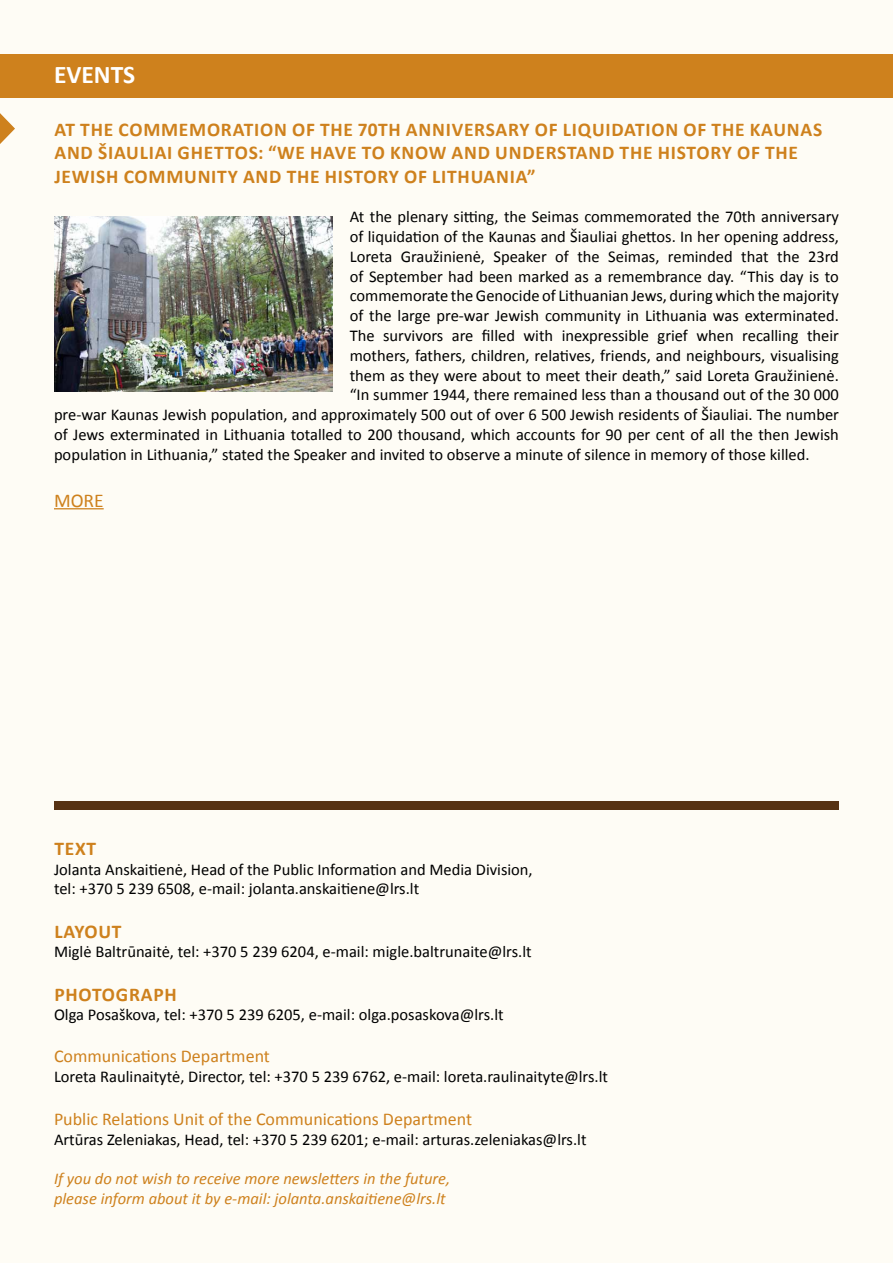
<style>
.page{position:relative;width:893px;height:1263px;background:#fefcf5}
.page>*{position:absolute;margin:0;border:0;box-sizing:border-box;transform-origin:0 0}
.t1{font:700 25.5px "Calibri";color:#fff}
.t2{font:700 19.5px/23.4px "Calibri";letter-spacing:.04em;color:#ce811d}
.t3{font:19.5px "Calibri";color:#ce811d}
.t4{font:18px "Calibri";color:#ce811d}
.t5{font:16.5px/19.8px "Calibri";color:#000}
.t6{font:italic 16.5px/19.8px "Calibri";color:#ce811d}
</style>
<div class="page">
<div style="left:0;top:54px;width:893px;height:44px;background:#ce811d"></div>
<hr style="left:54px;top:508px;width:50px;height:1px;background:#ce811d">
<svg style="left:0;top:113px;width:15px;height:31px"></svg>
<img style="left:54px;top:217px;width:279px;height:174px">
<div style="left:54px;top:801px;width:785px;height:9px;background:#573213"></div>
<h1 class="t1" style="left:54px;top:58px;width:15px">EVENT</h1>
<h1 class="t1" style="left:123px;top:58px;width:14px">S</h1>
<p class="t2" style="left:54px;top:118px;width:768px">AT THE COMMEMORATION OF THE 70TH ANNIVERSARY OF LIQUIDATION OF THE KAUNAS<br>AND ŠIAULIAI GHETTOS: “WE HAVE TO KNOW AND UNDERSTAND THE HISTORY OF THE<br>JEWISH COMMUNITY AND THE HISTORY OF LITHUANIA”</p>
<p class="t5" style="left:350px;top:207px;width:491px">At the plenary sitting, the Seimas commemorated the 70th anniversary</p>
<p class="t5" style="left:350px;top:227px;width:491px">of liquidation of the Kaunas and Šiauliai ghettos. I n her opening address,</p>
<p class="t5" style="left:350px;top:246px;width:491px">Loreta Graužinienė, Speaker of the Seimas, reminded that the 23rd</p>
<p class="t5" style="left:350px;top:266px;width:491px">of September had been marked as a remembrance day. “This day is to</p>
<p class="t5" style="left:350px;top:286px;width:491px">commemorate the Genocide of Lithuanian Jews, during which the majority</p>
<p class="t5" style="left:350px;top:306px;width:491px">of the large pre-war Jewish community in Lithuania was exterminated.</p>
<p class="t5" style="left:350px;top:326px;width:491px">The survivors are filled with inexpressible grief when recalling their</p>
<p class="t5" style="left:350px;top:345px;width:491px">mothers, fathers, children, relatives, friends, and neighbours, visualising</p>
<p class="t5" style="left:350px;top:365px;width:491px">them as they were about to meet their death,” said Loreta Graužinienė.</p>
<p class="t5" style="left:350px;top:385px;width:491px">“I n summer 1944, there remained less than a thousand out of the 30 000</p>
<p class="t5" style="left:54px;top:405px;width:786px">pre-war Kaunas Jewish population, and approximately 500 out of over 6 500 Jewish residents of Šiauliai. The number</p>
<p class="t5" style="left:54px;top:425px;width:786px">of Jews exterminated in Lithuania totalled to 200 thousand, which accounts for 90 per cent of all the then Jewish</p>
<p class="t5" style="left:54px;top:444px;width:757px">population in Lithuania,” stated the Speaker and invited to observe a minute of silence in memory of those killed.</p>
<p class="t3" style="left:54px;top:488px;width:13px">MORE</p>
<p class="t2" style="left:54px;top:837px;width:43px">TEXT</p>
<p class="t5" style="left:54px;top:859px;width:480px">Jolanta Anskaitienė, Head of the Public I nformation and Media Division, tel: +370 5 239 6508, e-mail: jolanta.anskaitiene@lrs.lt</p>
<p class="t2" style="left:54px;top:919px;width:69px">LAYOUT</p>
<p class="t5" style="left:54px;top:942px;width:479px">M iglė Baltrūnaitė, tel: +370 5 239 6204, e-mail: migle.baltrunaite@lrs.lt</p>
<p class="t2" style="left:54px;top:982px;width:88px">PHOTOGRAPH</p>
<p class="t5" style="left:54px;top:1005px;width:451px">Olga Posaškova, tel: +370 5 239 6205, e-mail: olga.posaskova@lrs.lt</p>
<p class="t4" style="left:54px;top:1044px;width:217px">Communications Department</p>
<p class="t5" style="left:54px;top:1066px;width:555px">Loreta Raulinaitytė, Director, tel: +370 5 239 6762, e-mail: loreta.raulinaityte@lrs.lt</p>
<p class="t4" style="left:54px;top:1107px;width:420px">Public Relations U nit of the Communications Department</p>
<p class="t5" style="left:54px;top:1129px;width:534px">Artūras Zeleniakas, Head, tel: +370 5 239 6201; e-mail: arturas.zeleniakas@lrs.lt</p>
<p class="t6" style="left:54px;top:1168px;width:398px">If you do not wish to receive more newsletters in the future, please inform about it by e-mail: jolanta.anskaitiene@lrs.lt</p>
</div>
